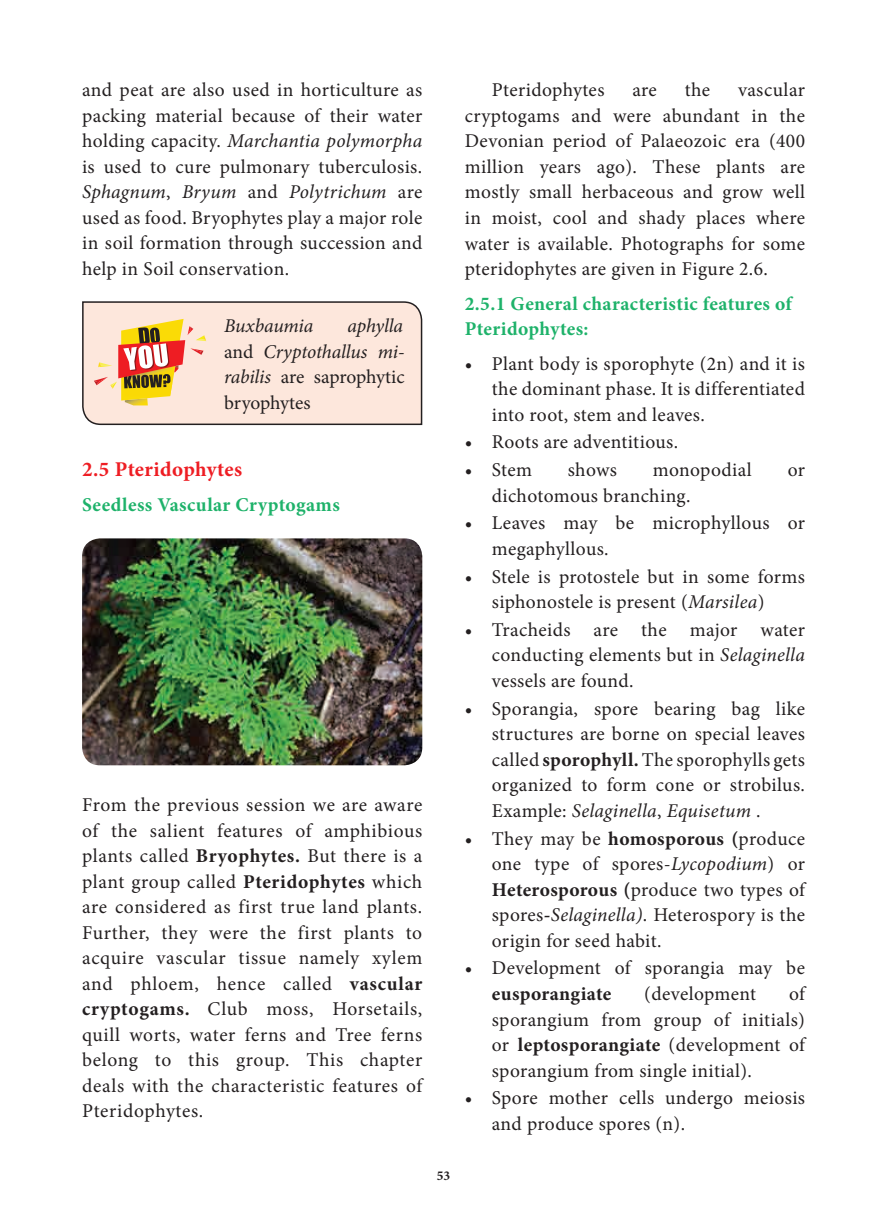
<style>
.page{position:relative;width:891px;height:1231px;background:#fff}
.page>*{position:absolute;margin:0;border:0;box-sizing:border-box;transform-origin:0 0}
.t1{font:700 21px "Minion Pro";letter-spacing:.02em;color:#ee1d23}
.Flush_left{font:19.5px/25.5px "Minion Pro";letter-spacing:.015em;color:#231f20;text-align:justify}
.Text{font:19.5px/25.5px "Minion Pro";letter-spacing:.015em;color:#231f20;text-align:justify}
.t2{font:700 19.5px/25.5px "Minion Pro";letter-spacing:.02em;color:#1eb26a}
.Flush_left-2{font:italic 19.5px/25.5px "Minion Pro";letter-spacing:-.01em;color:#231f20;text-align:justify}
.t3{font:700 13.5px "Minion Pro";color:#231f20}
.s1{font-style:italic}
.s2{font-style:normal}
.s3{font-weight:700}
</style>
<div class="page">
<svg style="left:82px;top:301px;width:341px;height:125px;background:#f1d7c5"></svg>
<img style="left:82px;top:538px;width:340px;height:227px">
<p class="Flush_left" style="left:82px;top:77px;width:342px">and peat are also used in horticulture as packing material because of their water holding capacity. <span class="s1">Marchantia polymorpha </span>is used to cure pulmonary tuberculosis.<br><span class="s1">Sphagnum</span>, <span class="s1">Bryum</span> and <span class="s1">Polytrichum</span> are used as food. Bryophytes play a major role in soil formation through succession and help in Soil conservation.</p>
<p class="Flush_left-2" style="left:224px;top:313px;width:91px">Buxbaumia</p>
<p class="Flush_left-2" style="left:224px;top:313px;width:182px;text-indent:123px">aphylla <span class="s2">and</span> Cryptothallus mi&shy;rabilis <span class="s2">are saprophytic bryophytes</span></p>
<h1 class="t1" style="left:82px;top:454px;width:162px">2.5 Pteridophytes</h1>
<h2 class="t2" style="left:82px;top:491px;width:259px">Seedless Vascular Cryptogams</h2>
<p class="Flush_left" style="left:82px;top:792px;width:342px">From the previous session we are aware of the salient features of amphibious plants called <span class="s3">Bryophytes.</span> But there is a plant group called <span class="s3">Pteridophytes</span> which are considered as first true land plants.<br>Further, they were the first plants to acquire vascular tissue namely xylem and phloem, hence called <span class="s3">vascular cryptogams.</span> Club moss, Horsetails, quill worts, water ferns and Tree ferns belong to this group. This chapter deals with the characteristic features of Pteridophytes.</p>
<p class="t3" style="left:437px;top:1165px;width:15px">53</p>
<p class="Text" style="left:465px;top:77px;width:342px;text-indent:273px">vascular cryptogams and were abundant in the Devonian period of Palaeozoic era (400 million years ago). These plants are mostly small herbaceous and grow well in moist, cool and shady places where water is available. Photographs for some pteridophytes are given in Figure 2.6.</p>
<h2 class="t2" style="left:465px;top:290px;width:329px">2.5.1 General characteristic features of<br>Pteridophytes:</h2>
<p class="Flush_left" style="left:492px;top:350px;width:315px;text-indent:-27px">• Plant body is sporophyte (2n) and it is the dominant phase. It is differentiated into root, stem and leaves.</p>
<p class="Flush_left" style="left:465px;top:429px;width:215px">• Roots are adventitious.</p>
<p class="Flush_left" style="left:465px;top:457px;width:69px">• Stem</p>
<p class="Flush_left" style="left:568px;top:457px;width:51px">shows</p>
<p class="Flush_left" style="left:653px;top:457px;width:101px">monopodial</p>
<p class="Flush_left" style="left:788px;top:457px;width:19px">or</p>
<p class="Flush_left" style="left:492px;top:482px;width:200px">dichotomous branching.</p>
<p class="Flush_left" style="left:492px;top:510px;width:315px;text-indent:-27px">• Leaves may be microphyllous or megaphyllous.</p>
<p class="Flush_left" style="left:492px;top:563px;width:315px;text-indent:-27px">• Stele is protostele but in some forms siphonostele is present (<span class="s1">Marsilea</span>)</p>
<p class="Flush_left" style="left:492px;top:617px;width:315px;text-indent:-27px">• Tracheids are the major water conducting elements but in <span class="s1">Selaginella </span>vessels are found.</p>
<p class="Flush_left" style="left:492px;top:695px;width:315px;text-indent:-27px">• Sporangia, spore bearing bag like structures are borne on special leaves called <span class="s3">sporophyll.</span> The sporophylls gets organized to form cone or strobilus.<br>Example: <span class="s1">Selaginella</span>, <span class="s1">Equisetum</span> .</p>
<p class="Flush_left" style="left:492px;top:825px;width:315px;text-indent:-27px">• They may be <span class="s3">homosporous (</span>produce one type of spores-<span class="s1">Lycopodium</span>) or <span class="s3">Heterosporous (</span>produce two types of spores<span class="s3">-</span><span class="s1">Selaginella)</span>. Heterospory is the origin for seed habit.</p>
<p class="Flush_left" style="left:492px;top:955px;width:315px;text-indent:-27px">• Development of sporangia may be <span class="s3">eusporangiate</span></p>
<p class="Text" style="left:492px;top:77px;width:114px">Pteridophytes</p>
<p class="Text" style="left:632px;top:77px;width:26px">are</p>
<p class="Text" style="left:685px;top:77px;width:27px">the</p>
<p class="Flush_left" style="left:492px;top:980px;width:315px;text-indent:297px">of sporangium from group of initials) or <span class="s3">leptosporangiate</span> (development of sporangium from single initial).</p>
<p class="Flush_left" style="left:492px;top:1085px;width:315px;text-indent:-27px">• Spore mother cells undergo meiosis and produce spores (n).</p>
<p class="Flush_left" style="left:644px;top:980px;width:113px">(development</p>
</div>
